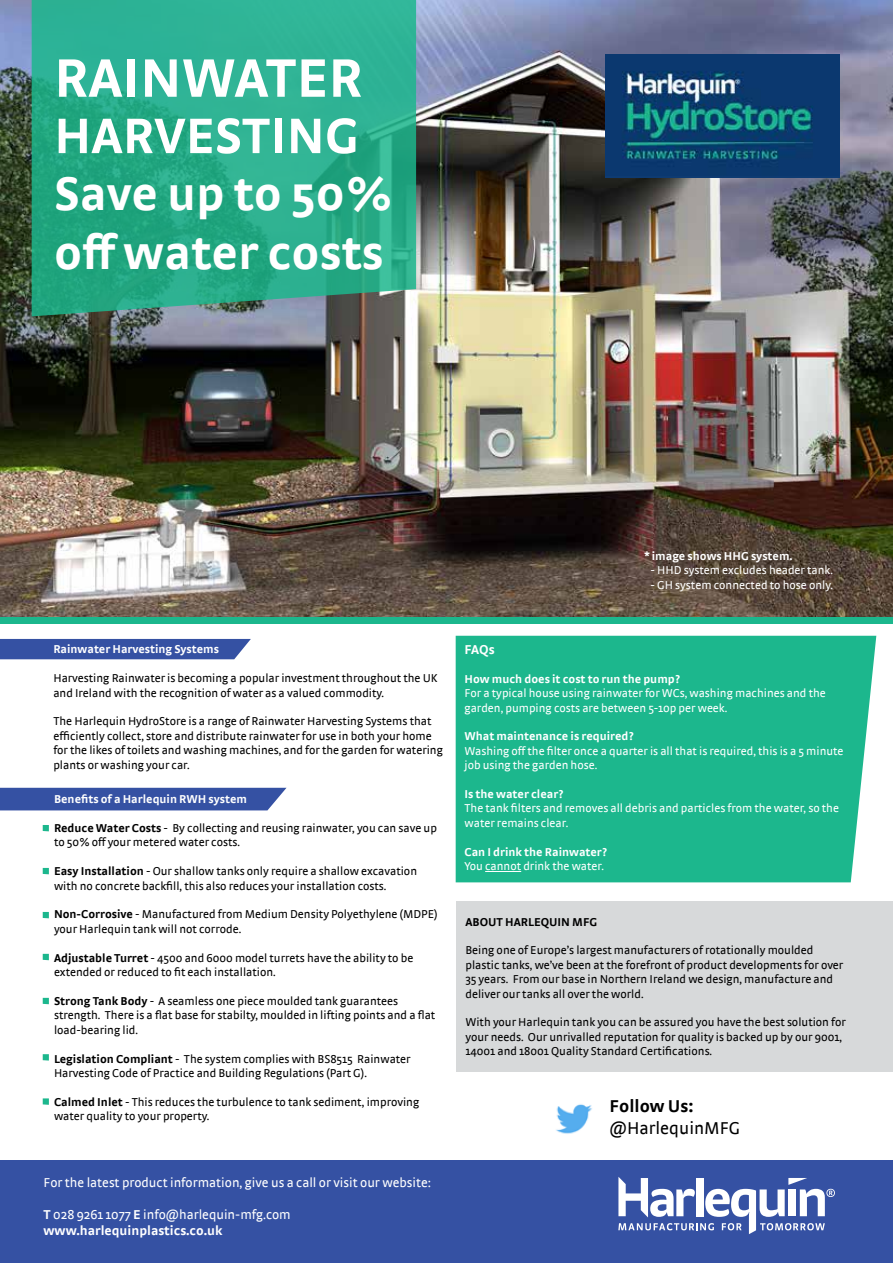
<style>
.page{position:relative;width:893px;height:1263px;background:#fff}
.page>*{position:absolute;margin:0;border:0;box-sizing:border-box;transform-origin:0 0}
.t1{font:700 57px "Strada";color:#fff}
.t2{font:700 52.5px "Strada";color:#fff}
.t3{font:700 49.5px/59.4px "Strada";color:#fff}
.t4{font:18px "Strada";color:#000}
.t5{font:700 18px "Strada";color:#000}
.t6{font:13.5px/16.2px "Strada";color:#fff}
.t7{font:700 13.5px "Strada";color:#fff}
.t8{font:12px/14.4px "Strada";color:#000}
.t9{font:12px/14.4px "Strada";color:#fff}
.t10{font:700 12px "Strada";color:#fff}
.t11{font:700 12px "Strada";color:#000}
.s1{font-weight:700}
</style>
<div class="page">
<div style="left:0;top:605px;width:893px;height:18px;background:linear-gradient(to right,#1cb78d,#1cb78d)"></div>
<img style="left:0;top:0;width:893px;height:616px">
<div style="left:0;top:1160px;width:893px;height:103px;background:#3551a3"></div>
<div style="left:0;top:639px;width:251px;height:20px;background:#3551a3"></div>
<div style="left:456px;top:636px;width:420px;height:246px;background:#1cb78d"></div>
<svg style="left:43px;top:825px;width:6px;height:6px"></svg>
<svg style="left:43px;top:868px;width:6px;height:6px"></svg>
<svg style="left:43px;top:912px;width:6px;height:6px"></svg>
<svg style="left:43px;top:954px;width:6px;height:6px"></svg>
<svg style="left:43px;top:998px;width:6px;height:6px"></svg>
<svg style="left:43px;top:1054px;width:6px;height:6px"></svg>
<div style="left:43px;top:1098px;width:6px;height:7px;background:#1cb78d"></div>
<div style="left:0;top:788px;width:287px;height:22px;background:#3551a3"></div>
<div style="left:456px;top:901px;width:437px;height:171px;background:#d7d9da"></div>
<hr style="left:485px;top:871px;width:36px;height:1px;background:#fff">
<svg style="left:32px;top:0;width:384px;height:316px;background:#2cab8b"></svg>
<svg style="left:618px;top:1177px;width:217px;height:57px"></svg>
<img style="left:605px;top:54px;width:235px;height:123px">
<img style="left:556px;top:1104px;width:36px;height:30px">
<h1 class="t1" style="left:54px;top:44px;width:310px">RAINWATER</h1>
<h2 class="t2" style="left:54px;top:104px;width:307px">HARVESTING</h2>
<h3 class="t3" style="left:54px;top:162px;width:339px">Save up to 50% off water costs</h3>
<p class="t10" style="left:644px;top:548px;width:150px">* image shows HHG system.</p>
<p class="t9" style="left:650px;top:563px;width:184px">- HHD system excludes header tank.</p>
<p class="t9" style="left:650px;top:577px;width:184px">- GH system connected to hose only.</p>
<p class="t10" style="left:53px;top:642px;width:167px">Rainwater Harvesting Systems</p>
<p class="t8" style="left:53px;top:671px;width:386px">Harvesting Rainwater is becoming a popular investment throughout the UK and Ireland with the recognition of water as a valued commodity.</p>
<p class="t8" style="left:53px;top:714px;width:391px">The Harlequin HydroStore is a range of Rainwater Harvesting Systems that efficiently collect, store and distribute rainwater for use in both your home for the likes of toilets and washing machines, and for the garden for watering plants or washing your car.</p>
<p class="t10" style="left:54px;top:792px;width:195px">Benefits of a Harlequin RWH system</p>
<p class="t8" style="left:54px;top:821px;width:384px"><span class="s1">Reduce Water Costs</span> - By collecting and reusing rainwater, you can save up to 50% off your metered water costs.</p>
<p class="t8" style="left:54px;top:864px;width:365px"><span class="s1">Easy Installation</span> - Our shallow tanks only require a shallow excavation with no concrete backfill, this also reduces your installation costs.</p>
<p class="t8" style="left:54px;top:907px;width:385px"><span class="s1">Non-Corrosive</span> - Manufactured from Medium Density Polyethylene (MDPE) your Harlequin tank will not corrode.</p>
<p class="t8" style="left:54px;top:950px;width:361px"><span class="s1">Adjustable Turret</span> - 4500 and 6000 model turrets have the ability to be extended or reduced to fit each installation.</p>
<p class="t8" style="left:54px;top:993px;width:383px"><span class="s1">Strong Tank Body</span> - A seamless one piece moulded tank guarantees strength. There is a flat base for stabilty, moulded in lifting points and a flat load-bearing lid.</p>
<p class="t8" style="left:54px;top:1051px;width:358px"><span class="s1">Legislation Compliant</span> - The system complies with BS8515 Rainwater<br>Harvesting Code of Practice and Building Regulations (Part G).</p>
<p class="t8" style="left:54px;top:1094px;width:367px"><span class="s1">Calmed Inlet</span> - This reduces the turbulence to tank sediment, improving water quality to your property.</p>
<p class="t6" style="left:44px;top:1174px;width:389px">For the latest product information, give us a call or visit our website:</p>
<p class="t6" style="left:44px;top:1206px;width:249px"><span class="s1">T</span> 028 9261 1077 <span class="s1">E</span> info@harlequin-mfg.com <span class="s1">www.harlequinplastics.co.uk</span></p>
<p class="t7" style="left:464px;top:641px;width:32px">FAQs</p>
<p class="t10" style="left:464px;top:671px;width:217px">How much does it cost to run the pump?</p>
<p class="t9" style="left:464px;top:686px;width:363px">For a typical house using rainwater for WCs, washing machines and the garden, pumping costs are between 5-10p per week.</p>
<p class="t10" style="left:464px;top:729px;width:171px">What maintenance is required?</p>
<p class="t9" style="left:464px;top:743px;width:381px">Washing off the filter once a quarter is all that is required, this is a 5 minute job using the garden hose.</p>
<p class="t10" style="left:464px;top:787px;width:101px">Is the water clear?</p>
<p class="t9" style="left:464px;top:801px;width:376px">The tank filters and removes all debris and particles from the water, so the water remains clear.</p>
<p class="t10" style="left:464px;top:844px;width:144px">Can I drink the Rainwater?</p>
<p class="t9" style="left:464px;top:858px;width:141px">You cannot drink the water.</p>
<p class="t11" style="left:465px;top:914px;width:133px">ABOUT HARLEQUIN MFG</p>
<p class="t8" style="left:465px;top:943px;width:379px">Being one of Europe’s largest manufacturers of rotationally moulded plastic tanks, we’ve been at the forefront of product developments for over 35 years. From our base in Northern Ireland we design, manufacture and deliver our tanks all over the world.</p>
<p class="t8" style="left:465px;top:1015px;width:382px">With your Harlequin tank you can be assured you have the best solution for your needs. Our unrivalled reputation for quality is backed up by our 9001,<br>14001 and 18001 Quality Standard Certifications.</p>
<h3 class="t5" style="left:610px;top:1095px;width:86px">Follow Us:</h3>
<h3 class="t4" style="left:610px;top:1117px;width:132px">@HarlequinMFG</h3>
</div>
